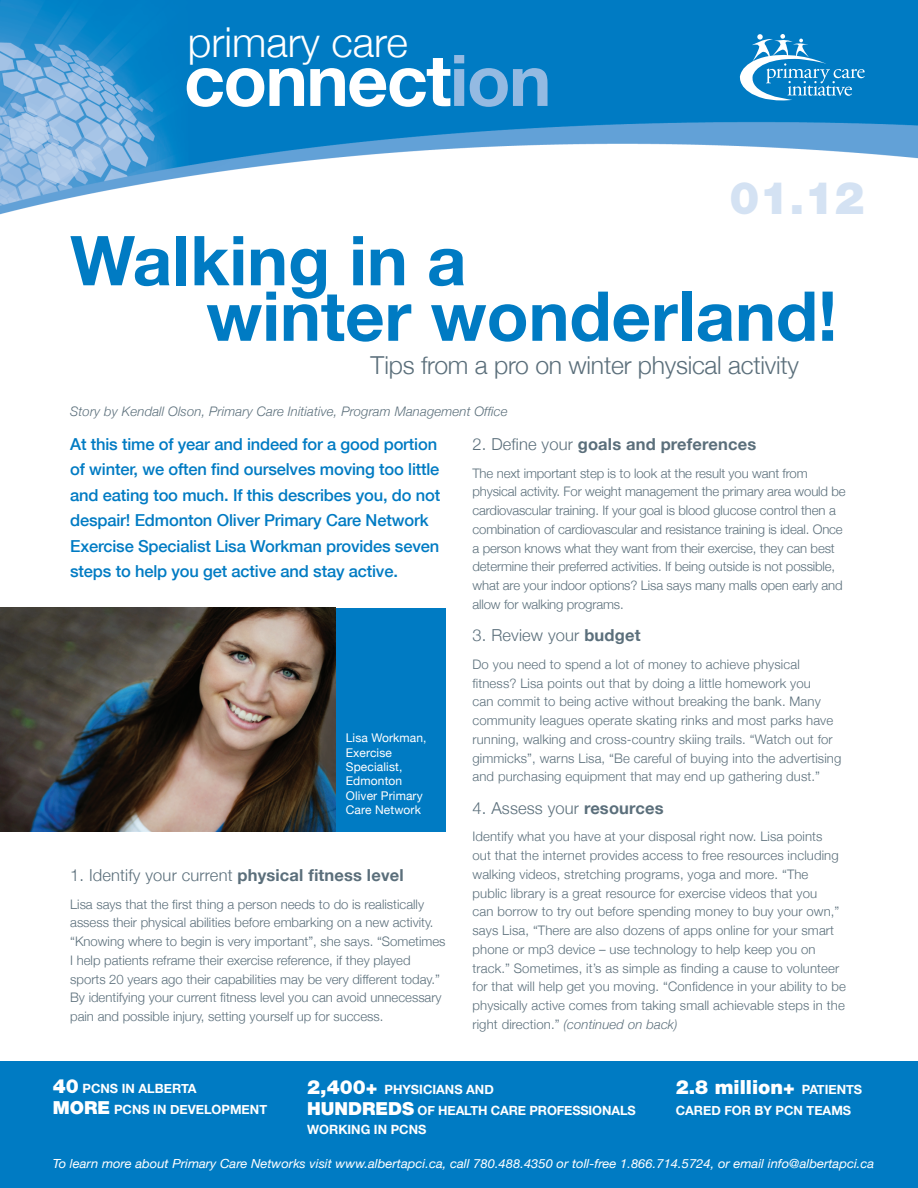
<style>
.page{position:relative;width:918px;height:1188px;background:#fff}
.page>*{position:absolute;margin:0;border:0;box-sizing:border-box;transform-origin:0 0}
.t1{font:700 71.25px "Helvetica Neue";letter-spacing:-.02em;color:#fff}
.t2{font:700 68.85px "Helvetica Neue";color:#007bc3}
.t3{font:900 45px "Helvetica Neue";color:#d4e2f3}
.t4{font:300 41.25px "Helvetica Neue";color:#fff}
.subtitle{font:300 24.75px "Helvetica Neue";letter-spacing:-.01em;color:#5b6f7b}
.t5{font:900 19.5px "Helvetica Neue";color:#fff}
.intro{font:500 16.5px/25.5px "Helvetica Neue";letter-spacing:-.01em;color:#007bc3}
.jan12_goal{font:300 16.5px "Helvetica Neue";letter-spacing:.01em;color:#5b6f7b}
.jan12_goal-2{font:700 16.5px "Helvetica Neue";letter-spacing:.01em;color:#5b6f7b}
.body{font:300 13.2px/18.8px "Helvetica Neue";color:#5b6f7b}
.byline{font:italic 300 13.2px "Helvetica Neue";letter-spacing:.01em;color:#5b6f7b}
.t6{font:700 12.75px/21px "Helvetica Neue";color:#fff}
.t7{font:italic 12.6px "Helvetica Neue";color:#fff;scale:1.04 1}
.t8{font:12px/14.4px "Helvetica Neue";letter-spacing:.01em;color:#fff}
.s1{color:#94bae2}
.s2{font-weight:700}
.s3{font-weight:300}
.s4{font-style:italic}
.s5{font-weight:900;font-size:19.5px}
.s6{font-weight:900;font-size:18px}
.s7{font-weight:700;font-size:12.75px}
</style>
<div class="page">
<img style="left:0;top:0;width:918px;height:215px">
<div style="left:0;top:1061px;width:918px;height:127px;background:#007bc3"></div>
<svg style="left:738px;top:34px;width:127px;height:68px;background:#3194ce"></svg>
<div style="left:0;top:608px;width:446px;height:223px;background:#007bc3"></div>
<img style="left:0;top:608px;width:336px;height:223px">
<p class="t4" style="left:188px;top:17px;width:222px">primary care</p>
<p class="t1" style="left:184px;top:36px;width:369px">connect<span class="s1">ion</span></p>
<p class="t3" style="left:729px;top:171px;width:137px">01.12</p>
<p class="t2" style="left:70px;top:218px;width:398px">Walking in a</p>
<p class="t2" style="left:206px;top:274px;width:632px">winter wonderland!</p>
<p class="subtitle" style="left:370px;top:350px;width:430px">Tips from a pro on winter physical activity</p>
<p class="byline" style="left:70px;top:403px;width:439px">Story by Kendall Olson, Primary Care Initiative, Program Management Office</p>
<p class="intro" style="left:70px;top:431px;width:372px">At this time of year and indeed for a good portion of winter, we often find ourselves moving too little and eating too much. If this describes you, do not despair! Edmonton Oliver Primary Care Network Exercise Specialist Lisa Workman provides seven steps to help you get active and stay active.</p>
<p class="t8" style="left:346px;top:731px;width:82px">Lisa Workman,<br>Exercise<br>Specialist,<br>Edmonton<br>Oliver Primary<br>Care Network</p>
<p class="jan12_goal" style="left:70px;top:865px;width:335px">1. Identify your current <span class="s2">physical fitness level</span></p>
<p class="body" style="left:70px;top:894px;width:377px">Lisa says that the first thing a person needs to do is realistically assess their physical abilities before embarking on a new activity. “Knowing where to begin is very important”, she says. “Sometimes I help patients reframe their exercise reference, if they played sports 20 years ago their capabilities may be very different today.” By identifying your current fitness level you can avoid unnecessary pain and possible injury, setting yourself up for success.</p>
<p class="jan12_goal-2" style="left:472px;top:434px;width:285px"><span class="s3">2. Define your</span> goals and preferences</p>
<p class="body" style="left:472px;top:463px;width:375px">The next important step is to look at the result you want from physical activity. For weight management the primary area would be cardiovascular training. If your goal is blood glucose control then a combination of cardiovascular and resistance training is ideal. Once a person knows what they want from their exercise, they can best determine their preferred activities. If being outside is not possible, what are your indoor options? Lisa says many malls open early and allow for walking programs.</p>
<p class="jan12_goal" style="left:472px;top:625px;width:170px">3. Review your <span class="s2">budget</span></p>
<p class="body" style="left:472px;top:655px;width:370px">Do you need to spend a lot of money to achieve physical fitness? Lisa points out that by doing a little homework you<br>can commit to being active without breaking the bank. Many community leagues operate skating rinks and most parks have running, walking and cross-country skiing trails. “Watch out for gimmicks”, warns Lisa, “Be careful of buying into the advertising and purchasing equipment that may end up gathering dust.”</p>
<p class="jan12_goal" style="left:472px;top:798px;width:193px">4. Assess your <span class="s2">resources</span></p>
<p class="body" style="left:472px;top:827px;width:375px">Identify what you have at your disposal right now. Lisa points<br>out that the internet provides access to free resources including walking videos, stretching programs, yoga and more. “The public library is a great resource for exercise videos that you<br>can borrow to try out before spending money to buy your own,” says Lisa, “There are also dozens of apps online for your smart phone or mp3 device – use technology to help keep you on track.” Sometimes, it’s as simple as finding a cause to volunteer for that will help get you moving. “Confidence in your ability to be physically active comes from taking small achievable steps in the right direction.” <span class="s4">(continued on back)</span></p>
<p class="t6" style="left:53px;top:1077px;width:145px"><span class="s5">40</span> PCNS IN ALBERTA</p>
<p class="t6" style="left:53px;top:1098px;width:216px"><span class="s6">MORE</span> PCNS IN DEVELOPMENT</p>
<p class="t6" style="left:307px;top:1079px;width:330px"><span class="s5">2,400+</span> PHYSICIANS AND<br><span class="s6">HUNDREDS</span> OF HEALTH CARE PROFESSIONALS</p>
<p class="t6" style="left:307px;top:1119px;width:121px">WORKING IN PCNS</p>
<p class="t5" style="left:676px;top:1075px;width:188px">2.8 million+ <span class="s7">PATIENTS</span></p>
<p class="t6" style="left:676px;top:1100px;width:177px">CARED FOR BY PCN TEAMS</p>
<p class="t7" style="left:53px;top:1156px;width:792px">To learn more about Primary Care Networks visit www.albertapci.ca, call 780.488.4350 or toll-free 1.866.714.5724, or email info@albertapci.ca</p>
</div>
